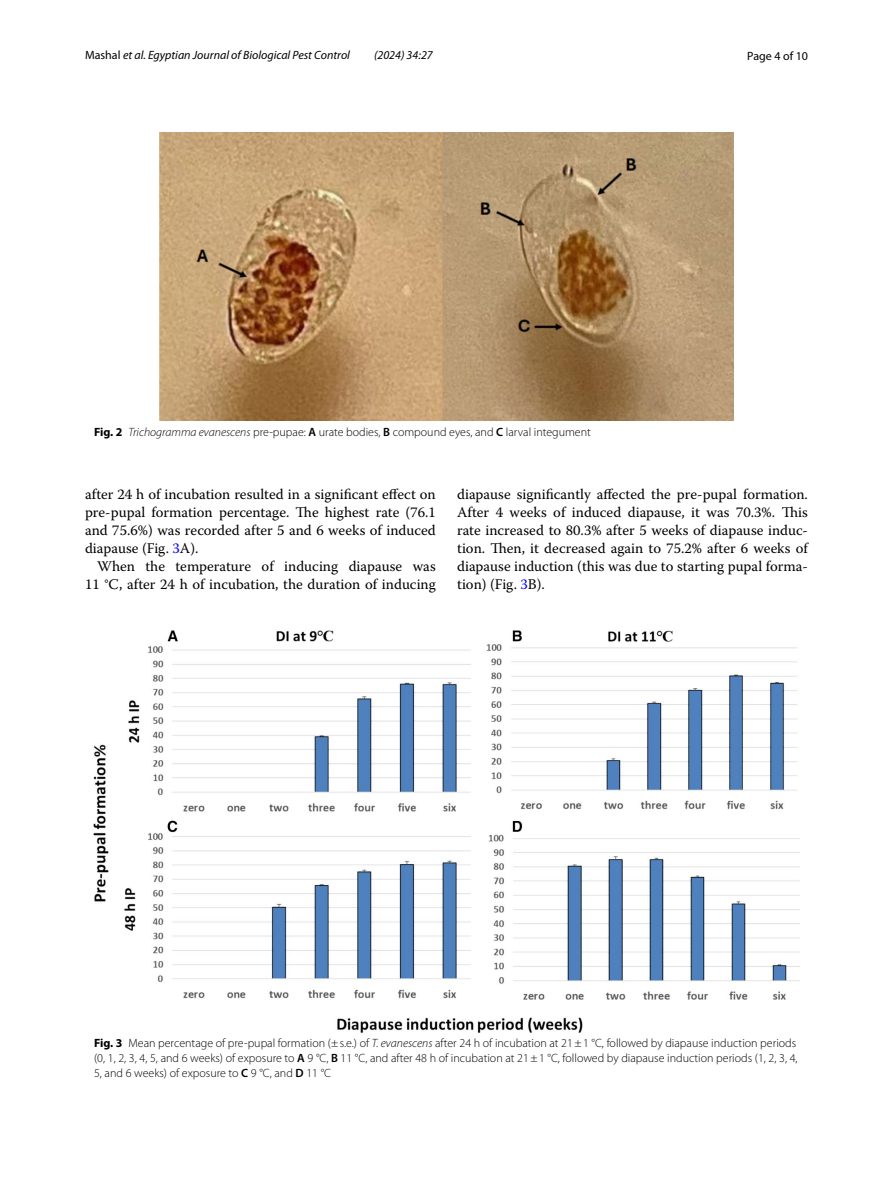
<style>
.page{position:relative;width:893px;height:1187px;background:#fff}
.page>*{position:absolute;margin:0;border:0;box-sizing:border-box;transform-origin:0 0}
.t1{font:14.7px/18px "Warnock Pro";color:#000;text-align:justify}
.t2{font:300 12px/15px "Myriad Pro";color:#000;text-align:justify}
.t3{font:italic 12px "Myriad Pro";color:#000}
.t4{font:12px "Myriad Pro";color:#000}
.s1{font-style:normal}
.s2{font-weight:700}
.s3{font-style:italic}
.s4{font-weight:600}
.s5{color:#00f}
</style>
<div class="page">
<img style="left:160px;top:133px;width:573px;height:287px">
<img style="left:94px;top:630px;width:705px;height:401px">
<p class="t3" style="left:85px;top:48px;width:266px"><span class="s1">Mashal</span> et al. Egyptian Journal of Biological Pest Control</p>
<p class="t3" style="left:374px;top:48px;width:60px">(2024) 34:27</p>
<p class="t4" style="left:747px;top:48px;width:62px">Page 4 of 10</p>
<p class="t2" style="left:94px;top:424px;width:498px"><span class="s2">Fig. 2</span> <span class="s3">Trichogramma evanescens</span> pre-pupae: <span class="s4">A</span> urate bodies, <span class="s4">B</span> compound eyes, and <span class="s4">C</span> larval integument</p>
<p class="t1" style="left:85px;top:485px;width:352px">after 24 h of incubation resulted in a significant effect on pre-pupal formation percentage. The highest rate (76.1 and 75.6%) was recorded after 5 and 6 weeks of induced diapause (Fig. <span class="s5">3</span>A).</p>
<p class="t1" style="left:85px;top:557px;width:352px;text-align:right">When the temperature of inducing diapause was<br>11 °C, after 24 h of incubation, the duration of inducing</p>
<p class="t1" style="left:457px;top:485px;width:352px">diapause significantly affected the pre-pupal formation.<br>After 4 weeks of induced diapause, it was 70.3%. This rate increased to 80.3% after 5 weeks of diapause induc&shy;tion. Then, it decreased again to 75.2% after 6 weeks of diapause induction (this was due to starting pupal forma&shy;tion) (Fig. <span class="s5">3</span>B).</p>
<p class="t2" style="left:94px;top:1035px;width:705px"><span class="s2">Fig. 3</span> Mean percentage of pre-pupal formation (±s.e.) of <span class="s3">T. evanescens</span> after 24 h of incubation at 21±1 °C, followed by diapause induction periods (0, 1, 2, 3, 4, 5, and 6 weeks) of exposure to <span class="s4">A</span> 9 °C, <span class="s4">B</span> 11 °C, and after 48 h of incubation at 21±1 °C, followed by diapause induction periods (1, 2, 3, 4, 5, and 6 weeks) of exposure to <span class="s4">C</span> 9 °C, and <span class="s4">D</span> 11 °C</p>
</div>
